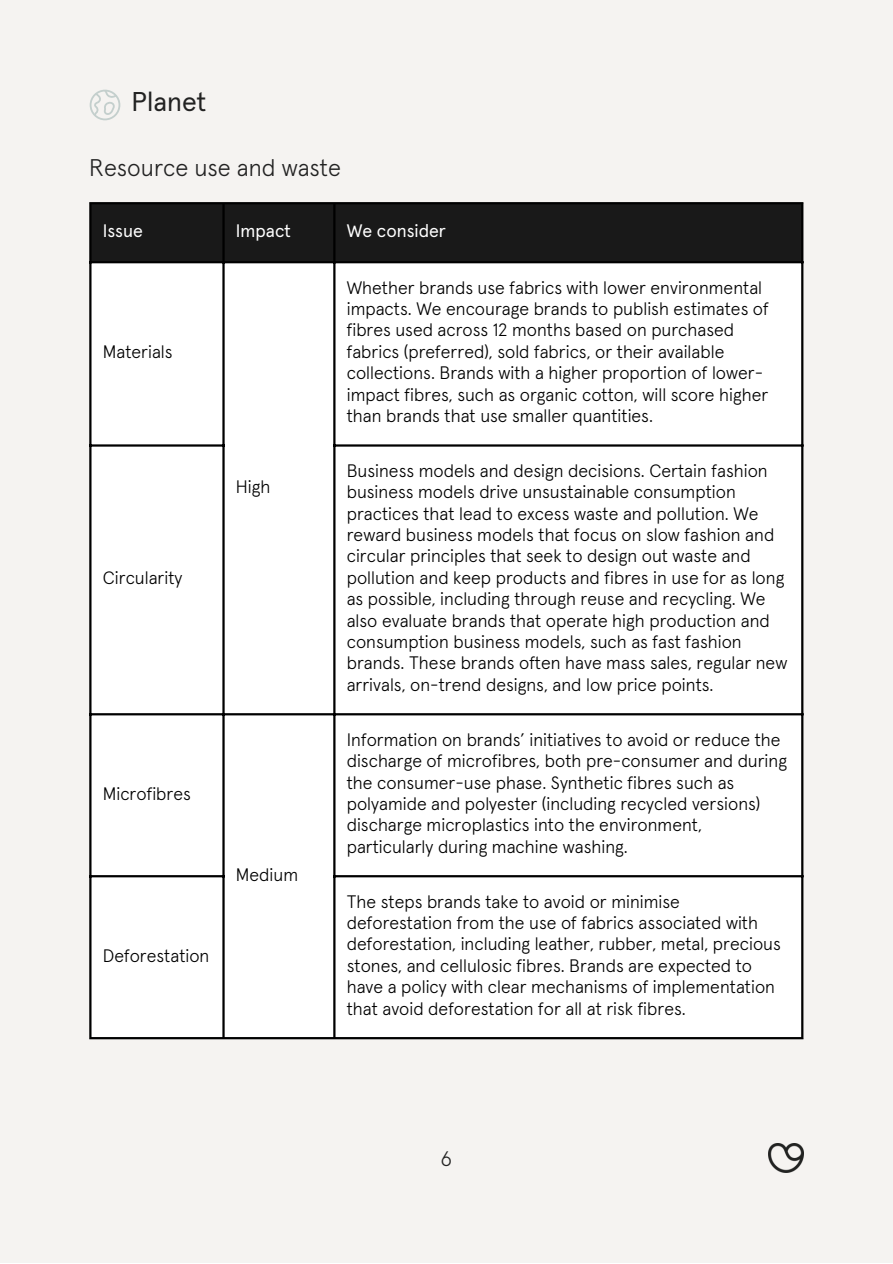
<style>
.page{position:relative;width:893px;height:1264px;background:#fff}
.page>*{position:absolute;margin:0;border:0;box-sizing:border-box;transform-origin:0 0}
.t1{font:27px "Apercu Pro";color:#222}
.t2{font:300 24px "Apercu Pro";color:#222}
.t3{font:300 21px "Apercu Pro";color:#222}
.t4{font:300 18px/21.3px "Apercu Pro";color:#000}
.t5{font:18px "Apercu Pro";color:#fff}
</style>
<div class="page">
<div style="left:0;top:0;width:892px;height:1262px;background:#f5f3f1"></div>
<div style="left:91px;top:204px;width:710px;height:57px;background:#191919"></div>
<div style="left:91px;top:263px;width:710px;height:774px;background:#fff"></div>
<hr style="left:89px;top:204px;width:2px;height:833px;background:#000">
<hr style="left:222px;top:204px;width:3px;height:833px;background:#000">
<hr style="left:333px;top:204px;width:2px;height:833px;background:#000">
<hr style="left:801px;top:204px;width:2px;height:833px;background:#000">
<hr style="left:89px;top:202px;width:714px;height:2px;background:#000">
<hr style="left:89px;top:261px;width:714px;height:2px;background:#000">
<hr style="left:89px;top:444px;width:136px;height:2px;background:#000">
<hr style="left:333px;top:444px;width:470px;height:2px;background:#000">
<hr style="left:89px;top:713px;width:714px;height:2px;background:#000">
<hr style="left:89px;top:875px;width:136px;height:2px;background:#000">
<hr style="left:333px;top:875px;width:470px;height:2px;background:#000">
<hr style="left:89px;top:1037px;width:714px;height:2px;background:#000">
<img style="left:768px;top:1143px;width:35px;height:29px">
<svg style="left:92px;top:89px;width:26px;height:29px"></svg>
<div style="left:90px;top:90px;width:30px;height:30px;border:2px solid #c4cfcd;border-radius:50%"></div>
<p class="t1" style="left:131px;top:90px;width:76px">Planet</p>
<p class="t2" style="left:89px;top:157px;width:253px">Resource use and waste</p>
<p class="t5" style="left:103px;top:223px;width:42px">Issue</p>
<p class="t5" style="left:236px;top:223px;width:56px">Impact</p>
<p class="t5" style="left:347px;top:223px;width:101px">We consider</p>
<p class="t4" style="left:103px;top:342px;width:71px">Materials</p>
<p class="t4" style="left:103px;top:568px;width:81px">Circularity</p>
<p class="t4" style="left:236px;top:477px;width:36px">High</p>
<p class="t4" style="left:103px;top:784px;width:90px">Microfibres</p>
<p class="t4" style="left:103px;top:945px;width:108px">Deforestation</p>
<p class="t4" style="left:236px;top:864px;width:64px">Medium</p>
<p class="t4" style="left:347px;top:278px;width:423px">Whether brands use fabrics with lower environmental impacts. We encourage brands to publish estimates of fibres used across 12 months based on purchased fabrics (preferred), sold fabrics, or their available collections. Brands with a higher proportion of lower&shy;impact fibres, such as organic cotton, will score higher than brands that use smaller quantities.</p>
<p class="t4" style="left:347px;top:461px;width:442px">Business models and design decisions. Certain fashion business models drive unsustainable consumption practices that lead to excess waste and pollution. We reward business models that focus on slow fashion and circular principles that seek to design out waste and pollution and keep products and fibres in use for as long as possible, including through reuse and recycling. We also evaluate brands that operate high production and consumption business models, such as fast fashion brands. These brands often have mass sales, regular new arrivals, on-trend designs, and low price points.</p>
<p class="t4" style="left:347px;top:730px;width:442px">Information on brands’ initiatives to avoid or reduce the discharge of microfibres, both pre-consumer and during the consumer-use phase. Synthetic fibres such as polyamide and polyester (including recycled versions) discharge microplastics into the environment, particularly during machine washing.</p>
<p class="t4" style="left:347px;top:891px;width:435px">The steps brands take to avoid or minimise deforestation from the use of fabrics associated with deforestation, including leather, rubber, metal, precious stones, and cellulosic fibres. Brands are expected to have a policy with clear mechanisms of implementation that avoid deforestation for all at risk fibres.</p>
<p class="t3" style="left:440px;top:1149px;width:13px">6</p>
</div>
